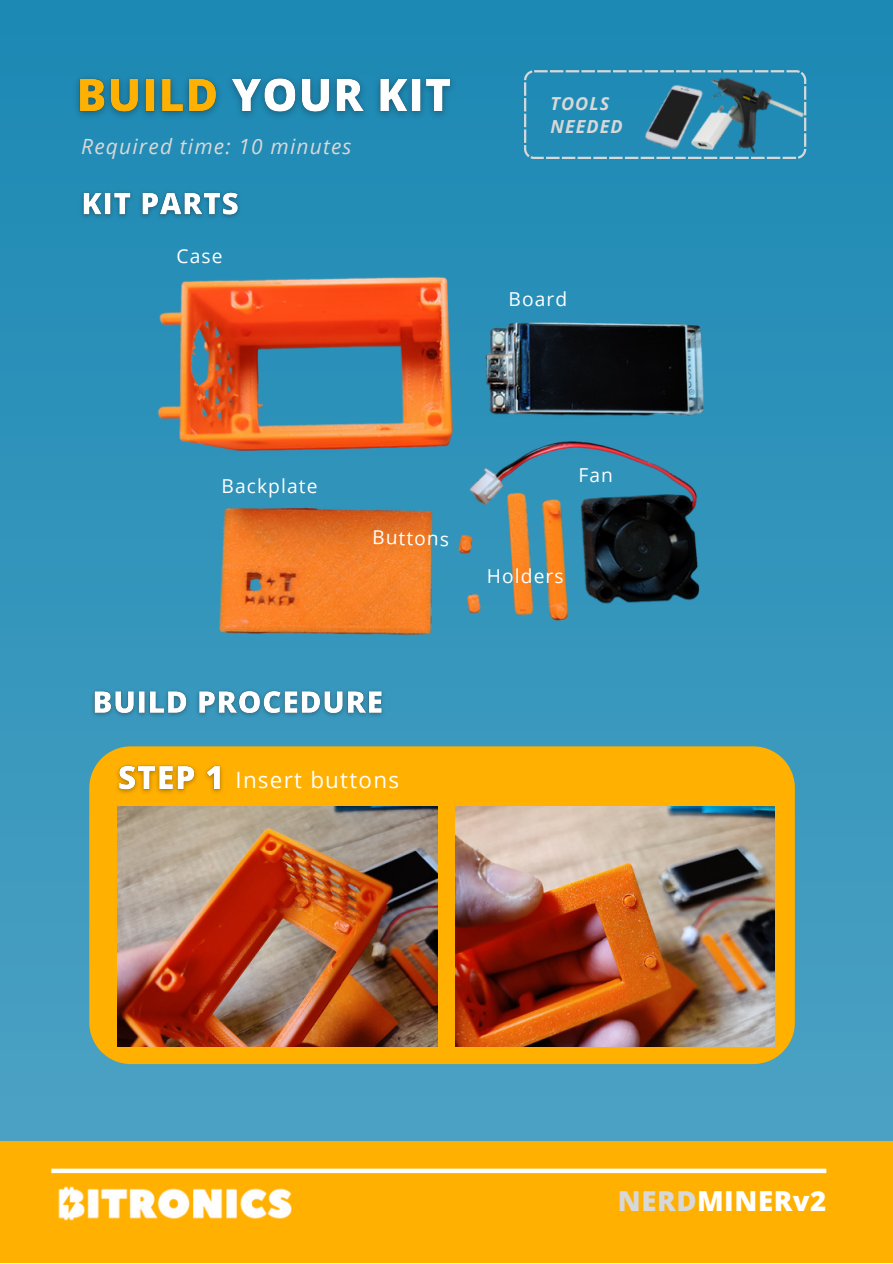
<style>
.page{position:relative;width:893px;height:1264px;background:#fff}
.page>*{position:absolute;margin:0;border:0;box-sizing:border-box;transform-origin:0 0}
.t1{font:800 27.6px "Open Sans";letter-spacing:.02em;color:#fff}
.t2{font:22.35px "Open Sans";letter-spacing:.055em;color:#fff}
.t3{font:italic 21px "Open Sans";letter-spacing:.055em;color:#d8d8d8}
.t4{font:19.2px "Open Sans";letter-spacing:.055em;color:#fff}
.t5{font:italic 700 18px "Open Sans";letter-spacing:.055em;color:#d8d8d8}
.s1{color:#d8d8d8}
</style>
<div class="page">
<div style="left:0;top:0;width:892px;height:1262px;background:linear-gradient(to bottom,#1b88b4,#52a4c4)"></div>
<img style="left:66px;top:54px;width:410px;height:84px">
<div style="left:0;top:1141px;width:892px;height:121px;background:#ffb000"></div>
<img style="left:58px;top:1186px;width:234px;height:35px">
<div style="left:51px;top:1168px;width:775px;height:5px;background:#fff"></div>
<svg style="left:524px;top:70px;width:103px;height:89px;background:#2b8fb7"></svg>
<img style="left:627px;top:70px;width:94px;height:95px">
<img style="left:676px;top:89px;width:76px;height:74px">
<img style="left:696px;top:41px;width:113px;height:119px">
<div style="left:89px;top:746px;width:705px;height:318px;background:#ffb000"></div>
<img style="left:118px;top:806px;width:319px;height:240px">
<img style="left:133px;top:257px;width:595px;height:403px">
<img style="left:455px;top:806px;width:319px;height:240px">
<img style="left:73px;top:176px;width:175px;height:58px">
<img style="left:85px;top:673px;width:306px;height:57px">
<img style="left:109px;top:748px;width:124px;height:61px">
<p class="t3" style="left:81px;top:132px;width:272px">Required time: 10 minutes</p>
<p class="t4" style="left:177px;top:243px;width:47px">Case</p>
<p class="t5" style="left:550px;top:91px;width:60px">TOOLS</p>
<p class="t5" style="left:550px;top:113px;width:74px">NEEDED</p>
<p class="t4" style="left:508px;top:286px;width:60px">Board</p>
<p class="t4" style="left:222px;top:472px;width:97px">Backplate</p>
<p class="t4" style="left:372px;top:523px;width:78px;rotate:1deg">Buttons</p>
<p class="t4" style="left:578px;top:461px;width:36px">Fan</p>
<p class="t4" style="left:487px;top:563px;width:78px">Holders</p>
<p class="t2" style="left:235px;top:764px;width:165px">Insert buttons</p>
<p class="t1" style="left:618px;top:1181px;width:210px"><span class="s1">NERD</span>MINERv2</p>
</div>
